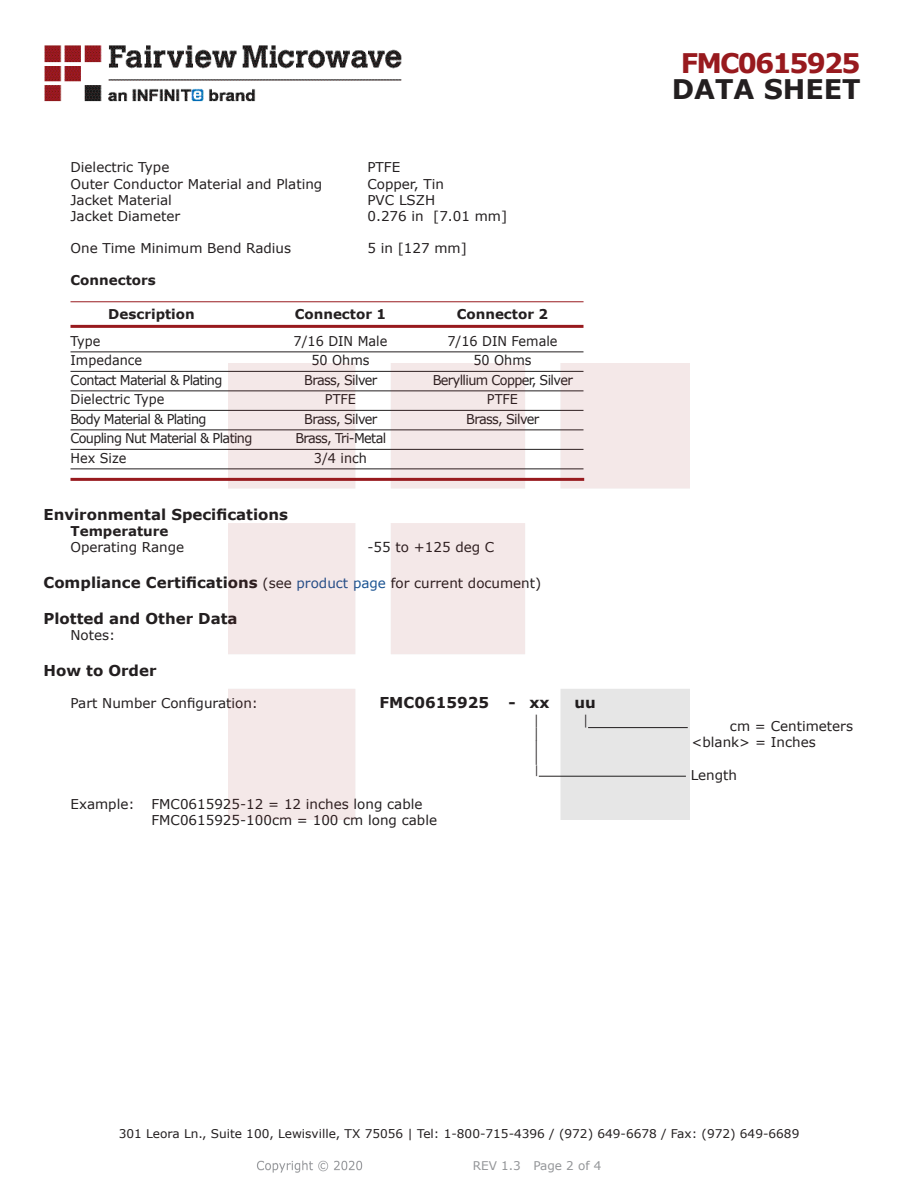
<style>
.page{position:relative;width:918px;height:1188px;background:#fff}
.page>*{position:absolute;margin:0;border:0;box-sizing:border-box;transform-origin:0 0}
.FM{font:700 27px "Verdana";letter-spacing:-.07em;color:#981a1e}
.t1{font:700 27px "Verdana";color:#231f20}
.Specs_Para{font:25.8px "Verdana";color:#231f20;scale:.39 1}
.Head1_for_Compliance{font:700 15px "Verdana";color:#231f20}
.Head1{font:700 15px "Verdana";color:#231f20}
.Specs_Para-2{font:700 15px "Verdana";color:#231f20}
.Specs_Para-3{font:13.5px "Verdana";color:#231f20}
.Table_Body_Connector{font:13.5px "Verdana";letter-spacing:-.05em;color:#231f20;scale:.95 1}
.Table_Body_Connector-2{font:13.5px "Verdana";color:#231f20;scale:.95 1}
.Table_Header_Connect{font:700 13.5px "Verdana";color:#231f20}
.Head2_after_Head1{font:700 13.5px "Verdana";color:#231f20}
.Head2{font:700 13.5px "Verdana";color:#231f20}
.Specs_Para-4{font:13.5px "Verdana";color:#231f20;scale:.75 1}
.t2{font:12px "Verdana";color:#231f20}
.REV_Info{font:12px "Verdana";color:#939598}
.Specs_Para-5{font:11.25px "Verdana";color:#231f20;scale:.86 1}
.s1{font-weight:400;font-size:13.5px}
.s2{font-weight:400;font-size:13.5px;color:#1a5392}
</style>
<div class="page">
<hr style="left:70px;top:301px;width:514px;height:1px;background:#981a1e">
<hr style="left:70px;top:325px;width:514px;height:3px;background:#981a1e">
<hr style="left:70px;top:352px;width:514px;height:1px;background:#231f20">
<hr style="left:70px;top:371px;width:514px;height:1px;background:#231f20">
<hr style="left:70px;top:391px;width:514px;height:1px;background:#231f20">
<hr style="left:70px;top:410px;width:514px;height:1px;background:#231f20">
<hr style="left:70px;top:430px;width:514px;height:1px;background:#231f20">
<hr style="left:70px;top:449px;width:514px;height:1px;background:#231f20">
<hr style="left:70px;top:469px;width:514px;height:1px;background:#231f20">
<hr style="left:70px;top:478px;width:514px;height:3px;background:#981a1e">
<img style="left:257px;top:1160px;width:106px;height:13px">
<img style="left:228px;top:364px;width:462px;height:456px">
<img style="left:44px;top:45px;width:358px;height:57px">
<p class="Specs_Para-3" style="left:70px;top:158px;width:100px">Dielectric Type</p>
<p class="Specs_Para-3" style="left:368px;top:158px;width:34px">PTFE</p>
<p class="Specs_Para-3" style="left:70px;top:174px;width:253px">Outer Conductor Material and Plating</p>
<p class="Specs_Para-3" style="left:368px;top:174px;width:78px">Copper, Tin</p>
<p class="Specs_Para-3" style="left:70px;top:191px;width:103px">Jacket Material</p>
<p class="Specs_Para-3" style="left:368px;top:191px;width:69px">PVC LSZH</p>
<p class="Specs_Para-3" style="left:70px;top:207px;width:111px">Jacket Diameter</p>
<p class="Specs_Para-3" style="left:368px;top:207px;width:141px">0.276 in [7.01 mm]</p>
<p class="Specs_Para-3" style="left:70px;top:239px;width:222px">One Time Minimum Bend Radius</p>
<p class="Specs_Para-3" style="left:368px;top:239px;width:101px">5 in [127 mm]</p>
<p class="Head2" style="left:70px;top:270px;width:87px">Connectors</p>
<p class="Table_Header_Connect" style="left:108px;top:304px;width:88px">Description</p>
<p class="Table_Header_Connect" style="left:295px;top:304px;width:93px">Connector 1</p>
<p class="Table_Header_Connect" style="left:457px;top:304px;width:93px">Connector 2</p>
<p class="Table_Body_Connector" style="left:70px;top:332px;width:33px">Type</p>
<p class="Table_Body_Connector-2" style="left:294px;top:332px;width:100px">7/16 DIN Male</p>
<p class="Table_Body_Connector-2" style="left:447px;top:332px;width:118px">7/16 DIN Female</p>
<p class="Table_Body_Connector-2" style="left:70px;top:351px;width:77px">Impedance</p>
<p class="Table_Body_Connector" style="left:311px;top:351px;width:63px">50 Ohms</p>
<p class="Table_Body_Connector" style="left:473px;top:351px;width:63px">50 Ohms</p>
<p class="Table_Body_Connector" style="left:70px;top:371px;width:161px">Contact Material &amp; Plating</p>
<p class="Table_Body_Connector" style="left:304px;top:371px;width:78px">Brass, Silver</p>
<p class="Table_Body_Connector" style="left:433px;top:371px;width:149px">Beryllium Copper, Silver</p>
<p class="Table_Body_Connector-2" style="left:70px;top:390px;width:100px">Dielectric Type</p>
<p class="Table_Body_Connector" style="left:325px;top:390px;width:34px">PTFE</p>
<p class="Table_Body_Connector" style="left:487px;top:390px;width:34px">PTFE</p>
<p class="Table_Body_Connector" style="left:70px;top:410px;width:145px">Body Material &amp; Plating</p>
<p class="Table_Body_Connector" style="left:304px;top:410px;width:78px">Brass, Silver</p>
<p class="Table_Body_Connector" style="left:466px;top:410px;width:78px">Brass, Silver</p>
<p class="Table_Body_Connector" style="left:70px;top:429px;width:193px">Coupling Nut Material &amp; Plating</p>
<p class="Table_Body_Connector" style="left:295px;top:429px;width:97px">Brass, Tri-Metal</p>
<p class="Table_Body_Connector" style="left:70px;top:449px;width:60px">Hex Size</p>
<p class="Table_Body_Connector" style="left:314px;top:449px;width:57px">3/4 inch</p>
<p class="FM" style="left:681px;top:44px;width:182px">FMC0615925</p>
<p class="t1" style="left:672px;top:70px;width:191px">DATA SHEET</p>
<p class="Head1" style="left:44px;top:504px;width:246px">Environmental Specifications</p>
<p class="Head2_after_Head1" style="left:70px;top:522px;width:100px">Temperature</p>
<p class="Specs_Para-3" style="left:70px;top:538px;width:115px">Operating Range</p>
<p class="Specs_Para-3" style="left:368px;top:538px;width:128px">-55 to +125 deg C</p>
<p class="Head1_for_Compliance" style="left:44px;top:572px;width:499px">Compliance Certifications <span class="s1">(see</span> <span class="s2">product page</span> <span class="s1">for current document)</span></p>
<p class="Head1_for_Compliance" style="left:44px;top:608px;width:196px">Plotted and Other Data</p>
<p class="Specs_Para-3" style="left:70px;top:626px;width:46px">Notes:</p>
<p class="Head1_for_Compliance" style="left:44px;top:660px;width:115px">How to Order</p>
<p class="Specs_Para-3" style="left:70px;top:694px;width:189px">Part Number Configuration:</p>
<p class="Specs_Para-2" style="left:380px;top:692px;width:111px">FMC0615925</p>
<p class="Specs_Para-2" style="left:508px;top:692px;width:43px">- xx</p>
<p class="Specs_Para-2" style="left:574px;top:692px;width:23px">uu</p>
<p class="Specs_Para-4" style="left:534px;top:711px;width:8px">|</p>
<p class="Specs_Para-4" style="left:584px;top:711px;width:8px">|</p>
<p class="Specs_Para-3" style="left:730px;top:717px;width:125px">cm = Centimeters</p>
<p class="Specs_Para-4" style="left:534px;top:724px;width:8px">|</p>
<p class="Specs_Para-3" style="left:692px;top:733px;width:126px">&lt;blank&gt; = Inches</p>
<p class="Specs_Para" style="left:534px;top:733px;width:13px">|</p>
<p class="Specs_Para-5" style="left:534px;top:762px;width:7px">|</p>
<p class="Specs_Para-3" style="left:691px;top:765px;width:48px">Length</p>
<p class="Specs_Para-3" style="left:70px;top:795px;width:66px">Example:</p>
<p class="Specs_Para-3" style="left:152px;top:795px;width:272px">FMC0615925-12 = 12 inches long cable</p>
<p class="Specs_Para-3" style="left:152px;top:811px;width:287px">FMC0615925-100cm = 100 cm long cable</p>
<p class="t2" style="left:119px;top:1125px;width:682px">301 Leora Ln., Suite 100, Lewisville, TX 75056 | Tel: 1-800-715-4396 / (972) 649-6678 / Fax: (972) 649-6689</p>
<p class="REV_Info" style="left:473px;top:1157px;width:130px">REV 1.3 Page 2 of 4</p>
</div>
